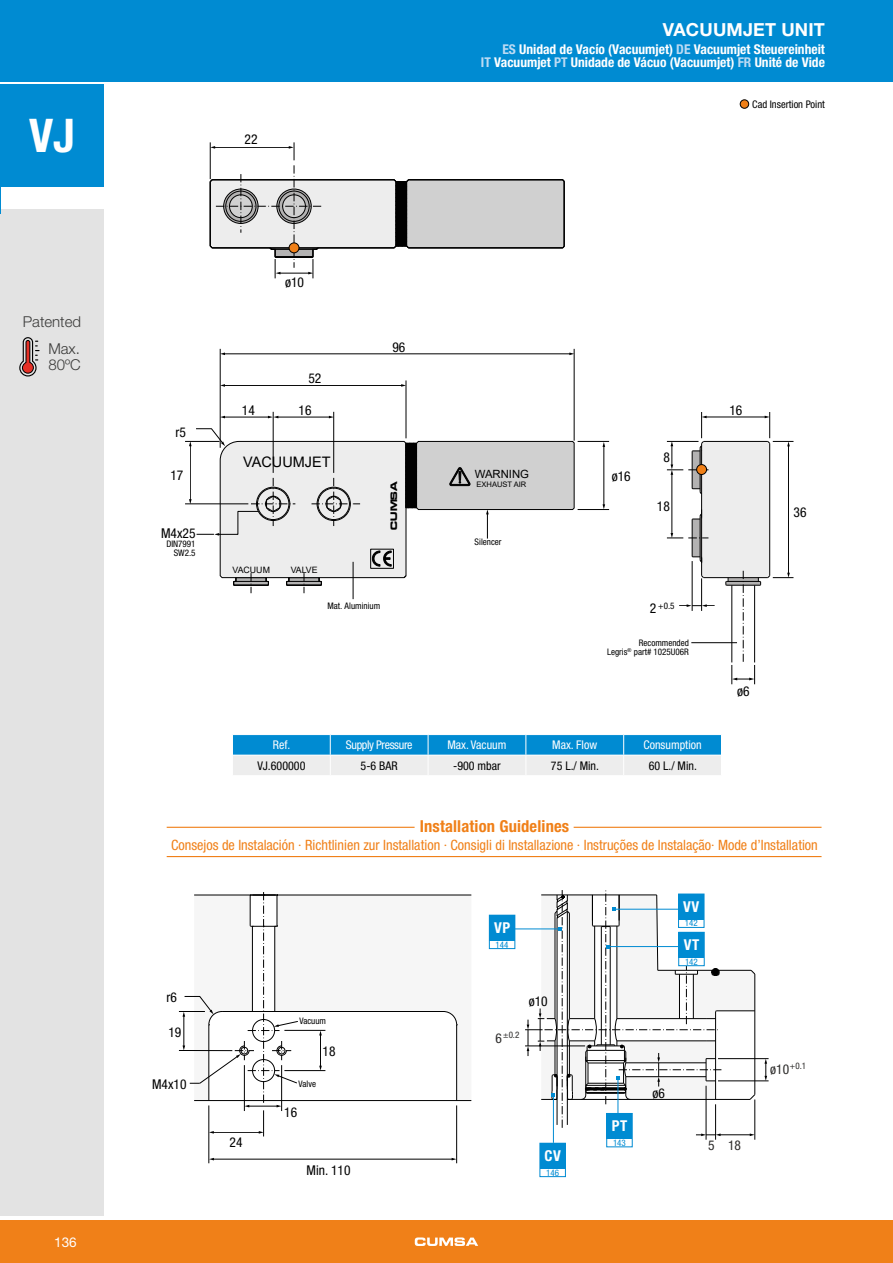
<style>
.page{position:relative;width:893px;height:1263px;background:#fff}
.page>*{position:absolute;margin:0;border:0;box-sizing:border-box;transform-origin:0 0}
._01_Nom_peça{font:700 condensed 46.5px "Helvetica Neue LT Std";color:#fff}
.t1{font:700 18px "Helvetica Neue LT Std";letter-spacing:.01em;color:#fff}
.t2{font:700 condensed 16.5px "Helvetica Neue LT Std";letter-spacing:.01em;color:#f08018}
.t3{font:300 15px "Helvetica Neue LT Std";color:#3c3c3b}
.t4{font:700 condensed 15px "Helvetica Neue LT Std";letter-spacing:.04em;color:#fff}
.t5{font:14.55px "Arial";color:#000}
.t6{font:condensed 14.25px "Helvetica Neue LT Std";color:#f08018}
.t7{font:700 condensed 13.5px/13.5px "Helvetica Neue LT Std";color:#fff;text-align:right}
.t8{font:condensed 13.5px "Helvetica Neue LT Std";color:#000}
.t9{font:condensed 13.5px "Helvetica Neue LT Std";color:#2c2b2a}
.t10{font:13.5px "Helvetica Neue LT Std";color:#fff}
.t11{font:condensed 12px "Helvetica Neue LT Std";color:#000}
.t12{font:condensed 12px "Helvetica Neue LT Std";color:#fff}
.t13{font:condensed 12px "Helvetica Neue LT Std";letter-spacing:-.03em;color:#fff}
.t14{font:11.4px "Arial";color:#000}
.t15{font:condensed 10.5px "Helvetica Neue LT Std";color:#000}
.t16{font:9.75px "Microgramma D Bold Exte";color:#000}
.t17{font:condensed 9px/9px "Helvetica Neue LT Std";color:#000;text-align:right}
.t18{font:condensed 9px "Helvetica Neue LT Std";color:#008bd2}
.t19{font:condensed 9px "Helvetica Neue LT Std";color:#2c2b2a}
.t20{font:8.85px "Arial";color:#000}
.t21{font:7.5px "Arial";color:#000}
.s1{color:#bcdbf4}
</style>
<div class="page">
<div style="left:0;top:1220px;width:893px;height:43px;background:#f08018"></div>
<svg style="left:415px;top:1237px;width:63px;height:9px"></svg>
<div style="left:0;top:0;width:893px;height:82px;background:#008bd2"></div>
<div style="left:0;top:210px;width:104px;height:1006px;background:#e3e3e3"></div>
<div style="left:0;top:84px;width:104px;height:102px;background:#008bd2"></div>
<svg style="left:233px;top:734px;width:489px;height:41px;background:#7abee0"></svg>
<hr style="left:233px;top:755px;width:97px;height:1px;background:#fff">
<hr style="left:330px;top:755px;width:98px;height:1px;background:#fff">
<hr style="left:428px;top:755px;width:98px;height:1px;background:#fff">
<hr style="left:526px;top:755px;width:98px;height:1px;background:#fff">
<hr style="left:624px;top:755px;width:97px;height:1px;background:#fff">
<hr style="left:574px;top:349px;width:1px;height:92px;background:#000">
<hr style="left:220px;top:349px;width:1px;height:99px;background:#000">
<hr style="left:333px;top:412px;width:1px;height:61px;background:#000">
<hr style="left:273px;top:412px;width:1px;height:61px;background:#000">
<hr style="left:185px;top:504px;width:63px;height:1px;background:#000">
<hr style="left:185px;top:441px;width:34px;height:1px;background:#000">
<hr style="left:578px;top:441px;width:31px;height:1px;background:#000">
<hr style="left:578px;top:509px;width:31px;height:1px;background:#000">
<hr style="left:406px;top:380px;width:1px;height:58px;background:#000">
<hr style="left:224px;top:354px;width:346px;height:1px;background:#000">
<svg style="left:569px;top:352px;width:5px;height:3px"></svg>
<svg style="left:220px;top:352px;width:5px;height:3px"></svg>
<hr style="left:224px;top:385px;width:178px;height:1px;background:#000">
<svg style="left:401px;top:384px;width:5px;height:3px"></svg>
<svg style="left:220px;top:384px;width:5px;height:3px"></svg>
<hr style="left:224px;top:417px;width:45px;height:1px;background:#000">
<hr style="left:604px;top:446px;width:1px;height:59px;background:#000">
<svg style="left:602px;top:504px;width:3px;height:5px"></svg>
<hr style="left:277px;top:417px;width:53px;height:1px;background:#000">
<svg style="left:268px;top:416px;width:10px;height:2px"></svg>
<svg style="left:667px;top:412px;width:126px;height:272px"></svg>
<svg style="left:210px;top:142px;width:355px;height:136px"></svg>
<div style="left:289px;top:243px;width:10px;height:10px;background:#f08018;border-radius:50%"></div>
<div style="left:289px;top:243px;width:10px;height:10px;border:1px solid #000;border-radius:50%"></div>
<div style="left:697px;top:465px;width:10px;height:9px;background:#f08018;border-radius:50%"></div>
<div style="left:696px;top:464px;width:11px;height:11px;border:1px solid #000;border-radius:50%"></div>
<hr style="left:353px;top:562px;width:1px;height:37px;background:#000">
<svg style="left:189px;top:428px;width:386px;height:165px"></svg>
<div style="left:740px;top:100px;width:9px;height:8px;background:#f08018;border-radius:50%"></div>
<div style="left:740px;top:100px;width:9px;height:8px;border:1px solid #000;border-radius:50%"></div>
<svg style="left:19px;top:337px;width:21px;height:39px"></svg>
<svg style="left:764px;top:1059px;width:3px;height:21px"></svg>
<hr style="left:718px;top:1080px;width:51px;height:1px;background:#000">
<hr style="left:718px;top:1058px;width:51px;height:1px;background:#000">
<hr style="left:754px;top:1099px;width:1px;height:41px;background:#000">
<hr style="left:715px;top:1104px;width:1px;height:36px;background:#000">
<hr style="left:706px;top:1086px;width:1px;height:54px;background:#000">
<hr style="left:213px;top:1159px;width:239px;height:1px;background:#000">
<hr style="left:456px;top:1105px;width:1px;height:58px;background:#000">
<hr style="left:209px;top:1105px;width:1px;height:58px;background:#000">
<svg style="left:179px;top:892px;width:292px;height:244px"></svg>
<div style="left:540px;top:1143px;width:25px;height:25px;background:#008bd2"></div>
<div style="left:607px;top:1113px;width:25px;height:26px;background:#008bd2"></div>
<div style="left:540px;top:1143px;width:26px;height:34px;border:1px solid #008bd2"></div>
<div style="left:606px;top:1113px;width:26px;height:34px;border:1px solid #008bd2"></div>
<div style="left:489px;top:915px;width:26px;height:25px;background:#008bd2"></div>
<div style="left:489px;top:915px;width:26px;height:34px;border:1px solid #008bd2"></div>
<hr style="left:515px;top:928px;width:45px;height:1px;background:#008bd2">
<hr style="left:553px;top:1095px;width:1px;height:48px;background:#008bd2">
<svg style="left:525px;top:890px;width:230px;height:246px"></svg>
<hr style="left:167px;top:856px;width:654px;height:1px;background:#f08018">
<hr style="left:167px;top:827px;width:248px;height:1px;background:#f08018">
<hr style="left:574px;top:827px;width:247px;height:1px;background:#f08018">
<svg style="left:0;top:188px;width:1px;height:26px"></svg>
<p class="_01_Nom_peça" style="left:29px;top:107px;width:47px">VJ</p>
<p class="t3" style="left:23px;top:313px;width:60px">Patented</p>
<p class="t3" style="left:48px;top:339px;width:33px">Max.</p>
<p class="t3" style="left:48px;top:356px;width:34px">80ºC</p>
<p class="t10" style="left:54px;top:1234px;width:24px">136</p>
<p class="t1" style="left:663px;top:18px;width:164px">VACUUMJET UNIT</p>
<p class="t7" style="left:481px;top:42px;width:346px"><span class="s1">ES</span> Unidad de Vacío (Vacuumjet) <span class="s1">DE</span> Vacuumjet Steuereinheit<br><span class="s1">IT</span> Vacuumjet <span class="s1">PT</span> Unidade de Vácuo (Vacuumjet) <span class="s1">FR</span> Unité de Vide</p>
<p class="t8" style="left:245px;top:131px;width:15px">22</p>
<p class="t15" style="left:752px;top:98px;width:74px">Cad Insertion Point</p>
<p class="t8" style="left:176px;top:424px;width:12px">r5</p>
<p class="t8" style="left:170px;top:468px;width:15px">17</p>
<p class="t8" style="left:161px;top:525px;width:36px">M4x25</p>
<p class="t17" style="left:166px;top:539px;width:31px">DIN7991<br>SW2.5</p>
<p class="t8" style="left:285px;top:275px;width:21px">ø10</p>
<p class="t8" style="left:242px;top:402px;width:15px">14</p>
<p class="t8" style="left:308px;top:371px;width:15px">52</p>
<p class="t8" style="left:299px;top:402px;width:15px">16</p>
<p class="t8" style="left:392px;top:339px;width:15px">96</p>
<p class="t5" style="left:243px;top:452px;width:89px">VACUUMJET</p>
<p class="t16" style="left:387px;top:530px;width:50px;rotate:-90deg">CUMSA</p>
<p class="t20" style="left:233px;top:563px;width:39px">VACUUM</p>
<p class="t20" style="left:291px;top:563px;width:29px">VALVE</p>
<p class="t17" style="left:328px;top:602px;width:54px">Mat. Aluminium</p>
<p class="t14" style="left:475px;top:466px;width:56px">WARNING</p>
<p class="t21" style="left:476px;top:479px;width:51px">EXHAUST AIR</p>
<p class="t17" style="left:475px;top:537px;width:28px">Silencer</p>
<p class="t8" style="left:612px;top:469px;width:21px">ø16</p>
<p class="t8" style="left:663px;top:449px;width:8px">8</p>
<p class="t8" style="left:657px;top:499px;width:15px">18</p>
<p class="t17" style="left:658px;top:601px;width:18px">+0.5</p>
<p class="t8" style="left:650px;top:601px;width:8px">2</p>
<p class="t17" style="left:607px;top:638px;width:83px">Recommended<br>Legris<sup>®</sup> part# 1025U06R</p>
<p class="t12" style="left:273px;top:738px;width:19px">Ref.</p>
<p class="t13" style="left:346px;top:738px;width:68px">Supply Pressure</p>
<p class="t12" style="left:447px;top:738px;width:61px">Max. Vacuum</p>
<p class="t12" style="left:552px;top:738px;width:46px">Max. Flow</p>
<p class="t12" style="left:643px;top:738px;width:60px">Consumption</p>
<p class="t11" style="left:257px;top:758px;width:50px">VJ.600000</p>
<p class="t11" style="left:361px;top:758px;width:39px">5-6 BAR</p>
<p class="t11" style="left:453px;top:758px;width:49px">-900 mbar</p>
<p class="t11" style="left:551px;top:758px;width:50px">75 L./ Min.</p>
<p class="t11" style="left:649px;top:758px;width:50px">60 L./ Min.</p>
<p class="t8" style="left:729px;top:402px;width:15px">16</p>
<p class="t8" style="left:737px;top:683px;width:14px">ø6</p>
<p class="t8" style="left:794px;top:504px;width:15px">36</p>
<p class="t2" style="left:420px;top:816px;width:151px">Installation Guidelines</p>
<p class="t6" style="left:171px;top:837px;width:648px">Consejos de Instalación · Richtlinien zur Installation · Consigli di Installazione · Instruções de Instalação· Mode d’Installation</p>
<p class="t4" style="left:494px;top:919px;width:18px">VP</p>
<p class="t18" style="left:496px;top:939px;width:14px">144</p>
<p class="t4" style="left:683px;top:897px;width:18px">VV</p>
<p class="t18" style="left:685px;top:918px;width:14px">142</p>
<p class="t4" style="left:684px;top:936px;width:17px">VT</p>
<p class="t18" style="left:685px;top:956px;width:14px">142</p>
<p class="t8" style="left:166px;top:989px;width:12px">r6</p>
<p class="t8" style="left:529px;top:994px;width:20px">ø10</p>
<p class="t17" style="left:299px;top:1016px;width:28px">Vacuum</p>
<p class="t8" style="left:168px;top:1024px;width:14px">19</p>
<p class="t19" style="left:503px;top:1029px;width:18px">±0.2</p>
<p class="t9" style="left:495px;top:1031px;width:8px">6</p>
<p class="t8" style="left:323px;top:1043px;width:14px">18</p>
<p class="t19" style="left:790px;top:1061px;width:18px">+0.1</p>
<p class="t9" style="left:770px;top:1062px;width:20px">ø10</p>
<p class="t8" style="left:152px;top:1076px;width:36px">M4x10</p>
<p class="t17" style="left:299px;top:1079px;width:19px">Valve</p>
<p class="t8" style="left:652px;top:1085px;width:14px">ø6</p>
<p class="t8" style="left:284px;top:1104px;width:14px">16</p>
<p class="t4" style="left:612px;top:1117px;width:17px">PT</p>
<p class="t8" style="left:230px;top:1134px;width:14px">24</p>
<p class="t4" style="left:544px;top:1147px;width:18px">CV</p>
<p class="t18" style="left:613px;top:1137px;width:14px">143</p>
<p class="t9" style="left:708px;top:1138px;width:8px">5</p>
<p class="t9" style="left:728px;top:1138px;width:14px">18</p>
<p class="t8" style="left:307px;top:1162px;width:45px">Min. 110</p>
<p class="t18" style="left:546px;top:1167px;width:14px">146</p>
</div>
